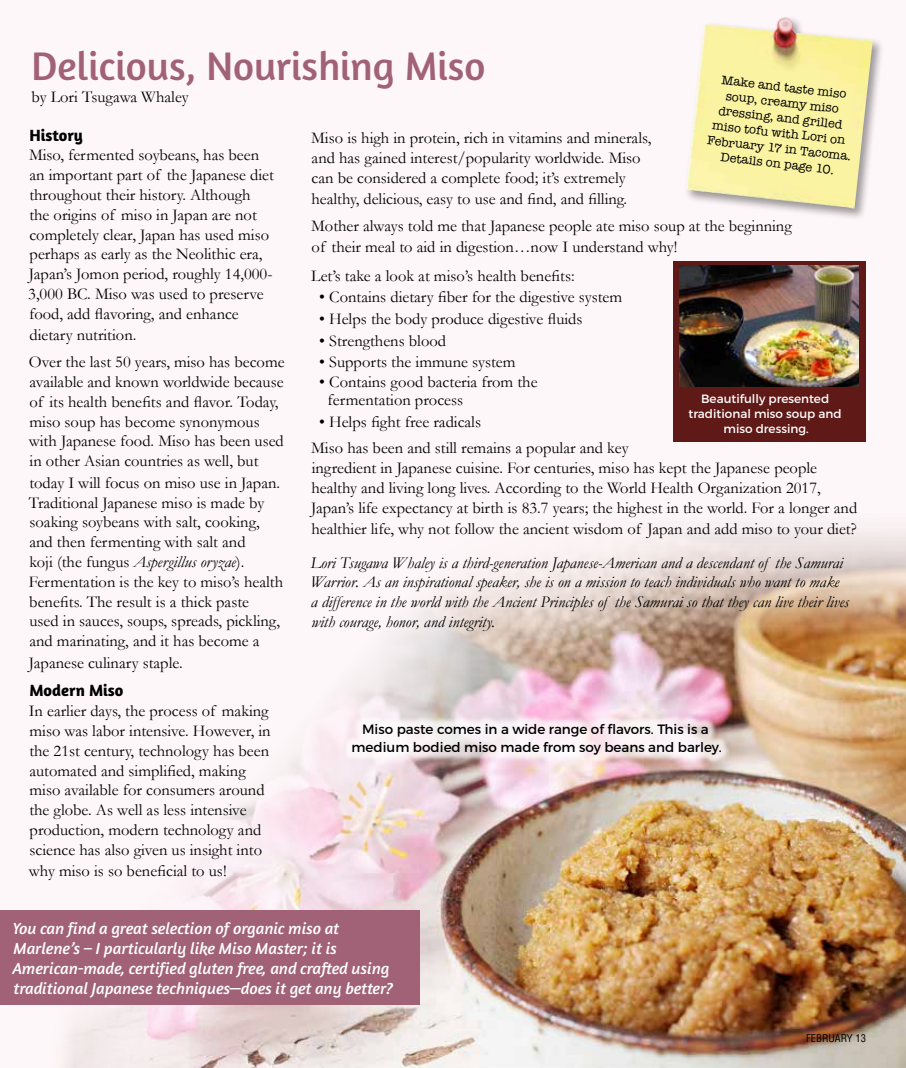
<style>
.page{position:relative;width:906px;height:1068px;background:#fff}
.page>*{position:absolute;margin:0;border:0;box-sizing:border-box;transform-origin:0 0}
.t1{font:40.5px "Amaranth";color:#a16176}
.t2{font:16.5px/19.8px "Garamond";color:#000}
.t3{font:italic 16.5px/19.8px "Garamond";color:#000}
.t4{font:italic 16.5px/19.8px "Amaranth";color:#fff}
.t5{font:700 16.5px "Amaranth";color:#000}
.t6{font:13.5px/18px "Montserrat";color:#000;text-align:center}
.t7{font:12.75px/15.3px "American Typewriter";color:#000;text-align:center}
.t8{font:12px/15px "Montserrat";color:#fff;text-align:center}
.t9{font:condensed 10.5px "Helvetica";color:#000}
.s1{font-style:italic}
</style>
<div class="page">
<div style="left:0;top:0;width:905px;height:1067px;background:#fef7f9"></div>
<div style="left:672px;top:260px;width:193px;height:181px;background:#5f1a17"></div>
<img style="left:48px;top:530px;width:857px;height:537px">
<div style="left:683px;top:15px;width:201px;height:205px;background:#000;opacity:.39"></div>
<img style="left:685px;top:17px;width:187px;height:191px">
<div style="left:0;top:909px;width:419px;height:94px;background:#a16176"></div>
<div style="left:343px;top:713px;width:387px;height:51px;background:#fff;opacity:.75"></div>
<img style="left:679px;top:266px;width:179px;height:120px">
<h1 class="t1" style="left:31px;top:42px;width:455px">Delicious, Nourishing Miso</h1>
<p class="t2" style="left:31px;top:86px;width:159px">by Lori Tsugawa Whaley</p>
<p class="t7" style="left:714px;top:71px;width:146px;rotate:6deg">Make and taste miso soup, creamy miso dressing, and grilled miso tofu with Lori on<br>February 17 in Tacoma.<br>Details on page 10.</p>
<p class="t5" style="left:30px;top:124px;width:55px">History</p>
<p class="t2" style="left:28px;top:145px;width:247px">Miso, fermented soybeans, has been an important part of the Japanese diet throughout their history. Although<br>the origins of miso in Japan are not completely clear, Japan has used miso perhaps as early as the Neolithic era, Japan’s Jomon period, roughly 14,000- 3,000 BC. Miso was used to preserve food, add flavoring, and enhance</p>
<p class="t2" style="left:29px;top:322px;width:257px;line-height:26.5px">dietary nutrition.<br>Over the last 50 years, miso has become</p>
<p class="t2" style="left:29px;top:371px;width:256px">available and known worldwide because of its health benefits and flavor. Today, miso soup has become synonymous with Japanese food. Miso has been used in other Asian countries as well, but</p>
<p class="t2" style="left:29px;top:472px;width:256px">today I will focus on miso use in Japan.<br>Traditional Japanese miso is made by soaking soybeans with salt, cooking, and then fermenting with salt and<br>koji (the fungus <span class="s1">Aspergillus oryzae</span>).<br>Fermentation is the key to miso’s health benefits. The result is a thick paste<br>used in sauces, soups, spreads, pickling, and marinating, and it has become a</p>
<p class="t2" style="left:29px;top:652px;width:155px">Japanese culinary staple.</p>
<p class="t5" style="left:30px;top:680px;width:95px">Modern Miso</p>
<p class="t2" style="left:29px;top:700px;width:243px">In earlier days, the process of making miso was labor intensive. However, in the 21st century, technology has been automated and simplified, making miso available for consumers around the globe. As well as less intensive production, modern technology and science has also given us insight into</p>
<p class="t2" style="left:29px;top:860px;width:199px">why miso is so beneficial to us!</p>
<p class="t2" style="left:311px;top:128px;width:341px">Miso is high in protein, rich in vitamins and minerals, and has gained interest/popularity worldwide. Miso can be considered a complete food; it’s extremely</p>
<p class="t2" style="left:311px;top:185px;width:482px;line-height:26.5px">healthy, delicious, easy to use and find, and filling.<br>Mother always told me that Japanese people ate miso soup at the beginning</p>
<p class="t2" style="left:311px;top:233px;width:367px;line-height:28.3px">of their meal to aid in digestion…now I understand why!<br>Let’s take a look at miso’s health benefits:</p>
<p class="t2" style="left:319px;top:287px;width:304px">• Contains dietary fiber for the digestive system</p>
<p class="t2" style="left:319px;top:308px;width:265px">• Helps the body produce digestive fluids</p>
<p class="t2" style="left:319px;top:330px;width:128px">• Strengthens blood</p>
<p class="t2" style="left:319px;top:352px;width:198px">• Supports the immune system</p>
<p class="t2" style="left:327px;top:372px;width:211px;line-height:18px;text-indent:-8px">• Contains good bacteria from the fermentation process</p>
<p class="t2" style="left:311px;top:408px;width:319px;line-height:26.5px;text-indent:8px">• Helps fight free radicals<br>Miso has been and still remains a popular and key</p>
<p class="t2" style="left:311px;top:457px;width:547px">ingredient in Japanese cuisine. For centuries, miso has kept the Japanese people healthy and living long lives. According to the World Health Organization 2017,<br>Japan’s life expectancy at birth is 83.7 years; the highest in the world. For a longer and</p>
<p class="t2" style="left:311px;top:519px;width:546px">healthier life, why not follow the ancient wisdom of Japan and add miso to your diet?</p>
<p class="t3" style="left:310px;top:552px;width:540px">Lori Tsugawa Whaley is a third-generation Japanese-American and a descendant of the Samurai Warrior. As an inspirational speaker, she is on a mission to teach individuals who want to make a difference in the world with the Ancient Principles of the Samurai so that they can live their lives with courage, honor, and integrity.</p>
<p class="t8" style="left:688px;top:391px;width:154px">Beautifully presented traditional miso soup and miso dressing.</p>
<p class="t6" style="left:351px;top:719px;width:372px">Miso paste comes in a wide range of flavors. This is a medium bodied miso made from soy beans and barley.</p>
<p class="t4" style="left:13px;top:918px;width:382px">You can find a great selection of organic miso at Marlene’s – I particularly like Miso Master; it is American-made, certified gluten free, and crafted using traditional Japanese techniques—does it get any better?</p>
<p class="t9" style="left:805px;top:1030px;width:61px">FEBRUARY 13</p>
</div>
